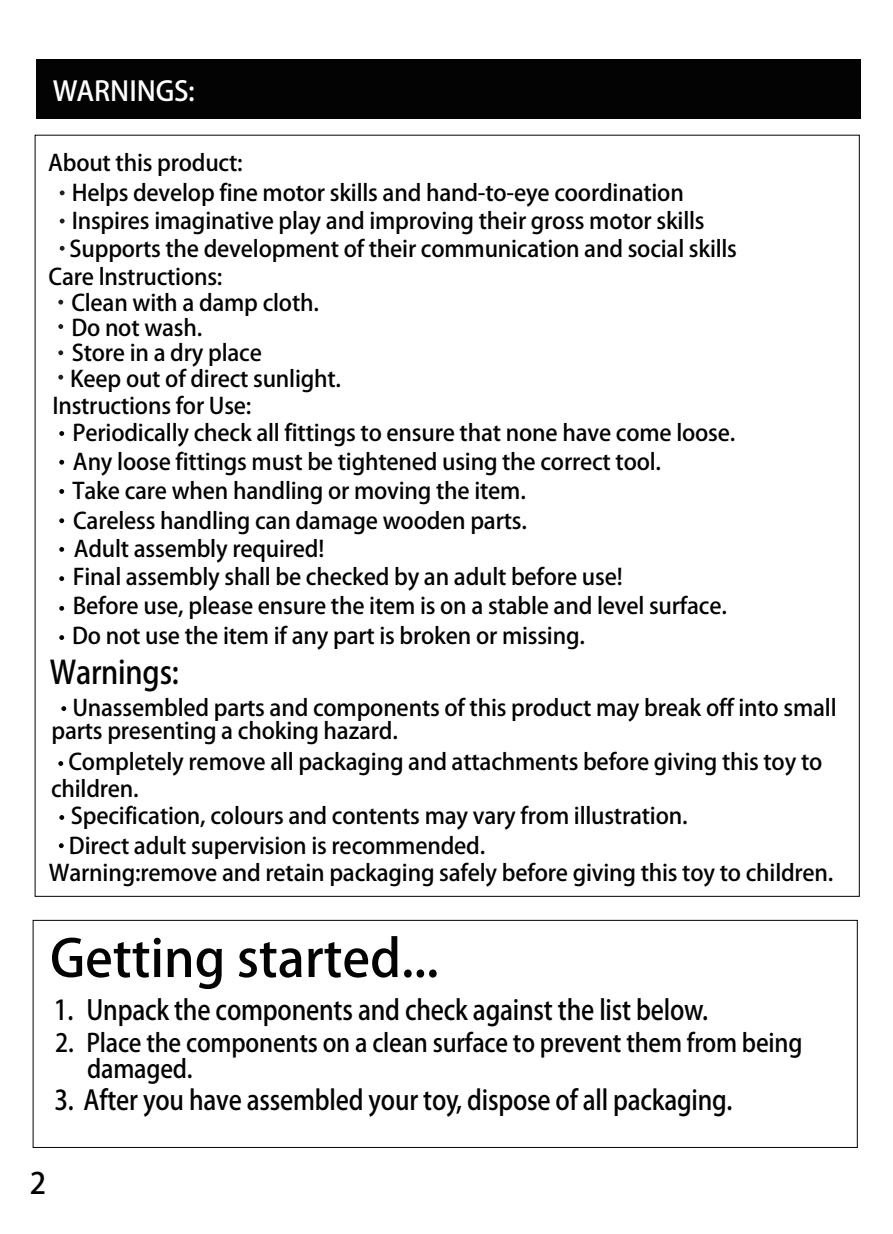
<style>
.page{position:relative;width:893px;height:1234px;background:#fff}
.page>*{position:absolute;margin:0;border:0;box-sizing:border-box;transform-origin:0 0}
.t1{font:51px "Avenir Black G Bpc EUC H";color:#030303}
.t2{font:31.8px "Avenir Book G Bpc EUC H";letter-spacing:-.01em;color:#030303;scale:.9 1}
.t3{font:29.25px "Avenir Book G Bpc EUC H";color:#030303}
.t4{font:27.3px "Avenir Book G Bpc EUC H";letter-spacing:-.01em;color:#030303;scale:.9 1}
.t5{font:27px "Avenir Book G Bpc EUC H";letter-spacing:-.01em;color:#030303;scale:.9 1}
.t6{font:27px "Avenir Heavy G Bpc EUC H";color:#fff}
.t7{font:25.05px/25.8px "Avenir Book G Bpc EUC H";letter-spacing:-.01em;color:#030303;scale:.94 1}
.t8{font:22.5px/23px "Avenir Book G Bpc EUC H";letter-spacing:-.01em;color:#030303}
</style>
<div class="page">
<div style="left:36px;top:59px;width:825px;height:60px;background:#030303"></div>
<div style="left:33px;top:919px;width:825px;height:228px;border:1px solid #030303"></div>
<svg style="left:60px;top:190px;width:5px;height:5px"></svg>
<svg style="left:59px;top:431px;width:5px;height:5px"></svg>
<svg style="left:59px;top:459px;width:5px;height:5px"></svg>
<svg style="left:59px;top:489px;width:5px;height:5px"></svg>
<svg style="left:59px;top:547px;width:5px;height:4px"></svg>
<svg style="left:59px;top:576px;width:5px;height:5px"></svg>
<svg style="left:59px;top:605px;width:5px;height:5px"></svg>
<svg style="left:59px;top:635px;width:5px;height:5px"></svg>
<svg style="left:61px;top:706px;width:5px;height:5px"></svg>
<svg style="left:58px;top:761px;width:5px;height:4px"></svg>
<svg style="left:59px;top:815px;width:5px;height:4px"></svg>
<svg style="left:59px;top:843px;width:5px;height:5px"></svg>
<svg style="left:60px;top:218px;width:5px;height:5px"></svg>
<svg style="left:60px;top:246px;width:5px;height:5px"></svg>
<svg style="left:58px;top:299px;width:5px;height:5px"></svg>
<svg style="left:58px;top:324px;width:5px;height:5px"></svg>
<svg style="left:58px;top:350px;width:5px;height:5px"></svg>
<svg style="left:58px;top:374px;width:5px;height:5px"></svg>
<svg style="left:59px;top:518px;width:5px;height:5px"></svg>
<p class="t6" style="left:53px;top:75px;width:144px">WARNINGS:</p>
<p class="t8" style="left:48px;top:152px;width:196px">About this product:</p>
<p class="t8" style="left:72px;top:182px;width:614px">Helps develop fine motor skills and hand-to-eye coordination</p>
<p class="t8" style="left:72px;top:210px;width:634px">Inspires imaginative play and improving their gross motor skills</p>
<p class="t8" style="left:70px;top:238px;width:669px">Supports the development of their communication and social skills</p>
<p class="t8" style="left:48px;top:266px;width:175px">Care lnstructions:</p>
<p class="t8" style="left:71px;top:292px;width:249px">Clean with a damp cloth.</p>
<p class="t8" style="left:71px;top:316px;width:132px">Do not wash.</p>
<p class="t8" style="left:72px;top:341px;width:192px">Store in a dry place</p>
<p class="t8" style="left:70px;top:368px;width:272px">Keep out of direct sunlight.</p>
<p class="t8" style="left:52px;top:395px;width:201px">Instructions for Use:</p>
<p class="t8" style="left:73px;top:422px;width:664px">Periodically check all fittings to ensure that none have come loose.</p>
<p class="t8" style="left:73px;top:450px;width:590px">Any loose fittings must be tightened using the correct tool.</p>
<p class="t8" style="left:72px;top:479px;width:455px">Take care when handling or moving the item.</p>
<p class="t8" style="left:73px;top:509px;width:455px">Careless handling can damage wooden parts.</p>
<p class="t8" style="left:74px;top:537px;width:252px">Adult assembly required!</p>
<p class="t8" style="left:73px;top:566px;width:551px">Final assembly shall be checked by an adult before use!</p>
<p class="t8" style="left:73px;top:594px;width:655px">Before use, please ensure the item is on a stable and level surface.</p>
<p class="t8" style="left:72px;top:624px;width:514px">Do not use the item if any part is broken or missing.</p>
<h2 class="t2" style="left:50px;top:653px;width:145px">Warnings:</h2>
<p class="t8" style="left:51px;top:697px;width:787px;text-indent:21px">Unassembled parts and components of this product may break off into small parts presenting a choking hazard.</p>
<p class="t8" style="left:51px;top:777px;width:89px">children.</p>
<p class="t8" style="left:68px;top:750px;width:755px">Completely remove all packaging and attachments before giving this toy to</p>
<p class="t8" style="left:69px;top:801px;width:620px;line-height:29.5px">Specification, colours and contents may vary from illustration.<br>Direct adult supervision is recommended.</p>
<p class="t8" style="left:49px;top:861px;width:786px">Warning:remove and retain packaging safely before giving this toy to children.</p>
<h1 class="t1" style="left:50px;top:927px;width:390px">Getting started...</h1>
<p class="t4" style="left:54px;top:993px;width:728px">1. Unpack the components and check against the list below.</p>
<p class="t7" style="left:87px;top:1030px;width:762px;text-indent:-32px">2. Place the components on a clean surface to prevent them from being damaged.</p>
<p class="t5" style="left:54px;top:1083px;width:755px">3. After you have assembled your toy, dispose of all packaging.</p>
<h3 class="t3" style="left:30px;top:1164px;width:18px">2</h3>
</div>
